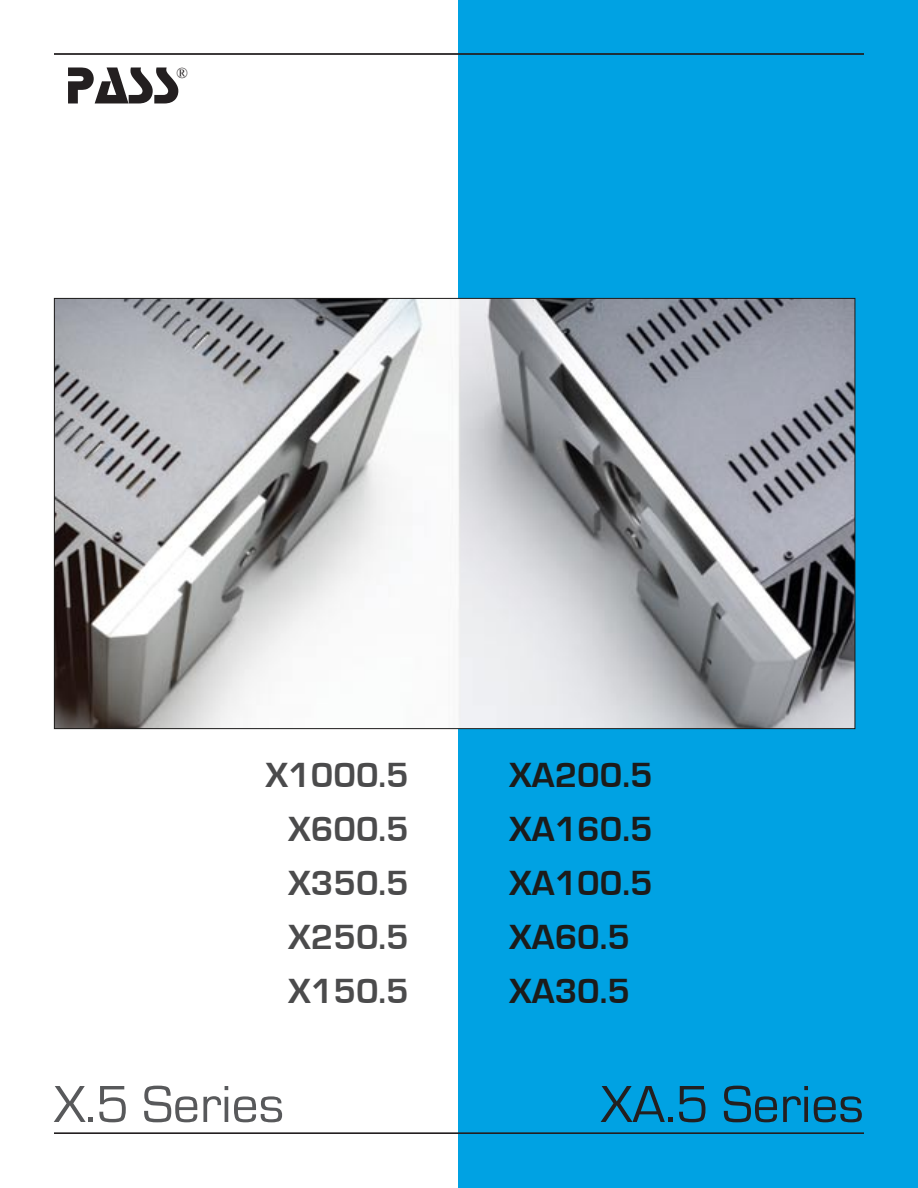
<style>
.page{position:relative;width:918px;height:1188px;background:#fff}
.page>*{position:absolute;margin:0;border:0;box-sizing:border-box;transform-origin:0 0}
.t1{font:54px "Eurostile";color:#231f20}
.t2{font:54px "Eurostile";color:#58595b}
.t3{font:54px "Stop";color:#231f20}
.t4{font:700 36px "Eurostile";color:#1c1b1a}
.t5{font:700 36px "Eurostile";color:#4b4b4c}
.t6{font:15px "Times New Roman";color:#231f20}
</style>
<div class="page">
<div style="left:458px;top:0;width:460px;height:1188px;background:#00a2e3"></div>
<hr style="left:54px;top:53px;width:810px;height:2px;background:#231f20">
<hr style="left:54px;top:1132px;width:810px;height:2px;background:#231f20">
<img style="left:56px;top:300px;width:797px;height:427px">
<p class="t3" style="left:66px;top:55px;width:115px">PASS</p>
<p class="t6" style="left:177px;top:63px;width:13px">®</p>
<p class="t5" style="left:266px;top:756px;width:145px">X1000.5</p>
<p class="t5" style="left:288px;top:810px;width:122px">X600.5</p>
<p class="t5" style="left:288px;top:864px;width:122px">X350.5</p>
<p class="t5" style="left:288px;top:918px;width:122px">X250.5</p>
<p class="t5" style="left:288px;top:972px;width:122px">X150.5</p>
<p class="t2" style="left:54px;top:1075px;width:232px">X.5 Series</p>
<p class="t4" style="left:509px;top:756px;width:145px">XA200.5</p>
<p class="t4" style="left:509px;top:810px;width:145px">XA160.5</p>
<p class="t4" style="left:509px;top:864px;width:145px">XA100.5</p>
<p class="t4" style="left:509px;top:918px;width:122px">XA60.5</p>
<p class="t4" style="left:509px;top:972px;width:122px">XA30.5</p>
<p class="t1" style="left:601px;top:1075px;width:265px">XA.5 Series</p>
</div>
